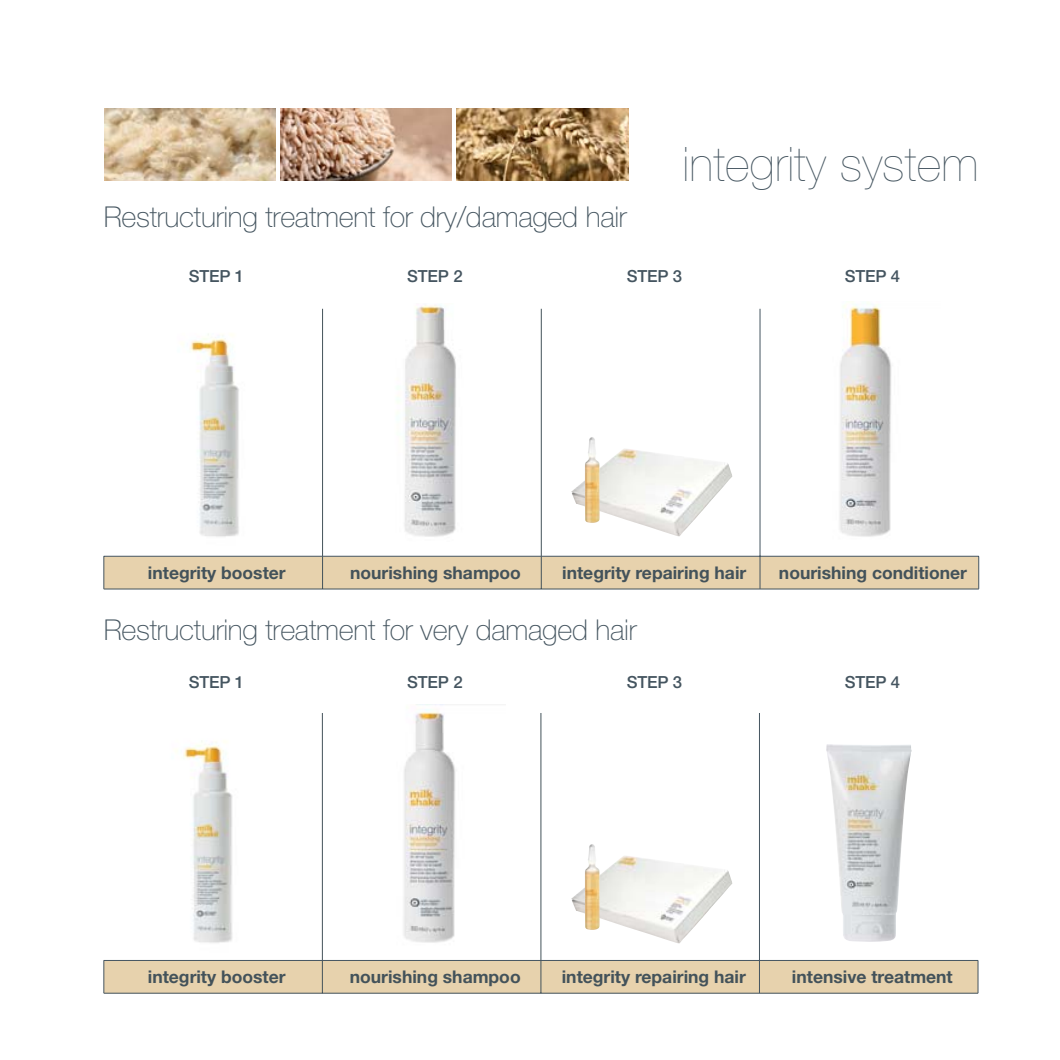
<style>
.page{position:relative;width:1060px;height:1060px;background:#fff}
.page>*{position:absolute;margin:0;border:0;box-sizing:border-box;transform-origin:0 0}
.t1{font:200 47.5px "Helvetica Neue LT Std";letter-spacing:.01em;color:#455560}
.t2{font:100 28.75px "Helvetica Neue LT Std";letter-spacing:-.01em;color:#455560}
.t3{font:700 17.5px "Helvetica Neue LT Std";color:#43525a}
.t4{font:500 16.75px "Helvetica Neue LT Std";letter-spacing:-.01em;color:#455560}
</style>
<div class="page">
<div style="left:104px;top:960px;width:873px;height:32px;background:#e7d2ad"></div>
<hr style="left:322px;top:713px;width:1px;height:247px;background:#43525a">
<hr style="left:322px;top:960px;width:1px;height:32px;background:#43525a">
<hr style="left:104px;top:992px;width:218px;height:1px;background:#43525a">
<hr style="left:540px;top:713px;width:1px;height:247px;background:#43525a">
<hr style="left:540px;top:960px;width:1px;height:32px;background:#43525a">
<hr style="left:322px;top:992px;width:655px;height:1px;background:#43525a">
<hr style="left:104px;top:959px;width:218px;height:1px;background:#455560">
<hr style="left:103px;top:960px;width:1px;height:32px;background:#455560">
<hr style="left:322px;top:959px;width:655px;height:1px;background:#455560">
<hr style="left:759px;top:960px;width:1px;height:32px;background:#455560">
<hr style="left:977px;top:960px;width:1px;height:32px;background:#455560">
<hr style="left:759px;top:713px;width:1px;height:247px;background:#455560">
<img style="left:104px;top:109px;width:171px;height:72px">
<img style="left:457px;top:109px;width:171px;height:72px">
<img style="left:280px;top:109px;width:172px;height:72px">
<div style="left:104px;top:556px;width:874px;height:32px;background:#e7d2ad"></div>
<hr style="left:322px;top:309px;width:1px;height:247px;background:#43525a">
<hr style="left:322px;top:556px;width:1px;height:32px;background:#43525a">
<hr style="left:104px;top:588px;width:218px;height:1px;background:#43525a">
<hr style="left:541px;top:309px;width:1px;height:247px;background:#43525a">
<hr style="left:541px;top:556px;width:1px;height:32px;background:#43525a">
<hr style="left:322px;top:588px;width:438px;height:1px;background:#43525a">
<hr style="left:760px;top:588px;width:218px;height:1px;background:#43525a">
<hr style="left:104px;top:555px;width:218px;height:1px;background:#455560">
<hr style="left:103px;top:556px;width:1px;height:32px;background:#455560">
<hr style="left:322px;top:555px;width:438px;height:1px;background:#455560">
<hr style="left:760px;top:555px;width:218px;height:1px;background:#455560">
<hr style="left:759px;top:556px;width:1px;height:32px;background:#455560">
<hr style="left:978px;top:556px;width:1px;height:32px;background:#455560">
<hr style="left:759px;top:309px;width:1px;height:247px;background:#455560">
<img style="left:181px;top:334px;width:58px;height:203px">
<img style="left:404px;top:305px;width:52px;height:232px">
<img style="left:839px;top:304px;width:53px;height:233px">
<img style="left:175px;top:741px;width:58px;height:202px">
<img style="left:403px;top:704px;width:53px;height:239px">
<img style="left:826px;top:744px;width:86px;height:198px">
<img style="left:571px;top:449px;width:161px;height:87px">
<img style="left:585px;top:437px;width:15px;height:86px">
<img style="left:571px;top:856px;width:161px;height:87px">
<img style="left:585px;top:844px;width:15px;height:86px">
<h2 class="t2" style="left:104px;top:206px;width:524px">Restructuring treatment for dry/damaged hair</h2>
<h1 class="t1" style="left:682px;top:147px;width:297px">integrity system</h1>
<p class="t4" style="left:189px;top:270px;width:57px">STEP 1</p>
<p class="t4" style="left:407px;top:270px;width:57px">STEP 2</p>
<p class="t4" style="left:626px;top:270px;width:57px">STEP 3</p>
<p class="t4" style="left:844px;top:270px;width:57px">STEP 4</p>
<p class="t3" style="left:148px;top:566px;width:139px">integrity booster</p>
<p class="t3" style="left:350px;top:566px;width:172px">nourishing shampoo</p>
<p class="t3" style="left:562px;top:566px;width:186px">integrity repairing hair</p>
<p class="t3" style="left:778px;top:566px;width:189px">nourishing conditioner</p>
<h2 class="t2" style="left:104px;top:620px;width:534px">Restructuring treatment for very damaged hair</h2>
<p class="t4" style="left:189px;top:675px;width:57px">STEP 1</p>
<p class="t4" style="left:407px;top:675px;width:57px">STEP 2</p>
<p class="t4" style="left:626px;top:675px;width:57px">STEP 3</p>
<p class="t4" style="left:844px;top:675px;width:57px">STEP 4</p>
<p class="t3" style="left:148px;top:970px;width:139px">integrity booster</p>
<p class="t3" style="left:350px;top:970px;width:172px">nourishing shampoo</p>
<p class="t3" style="left:561px;top:970px;width:186px">integrity repairing hair</p>
<p class="t3" style="left:791px;top:970px;width:162px">intensive treatment</p>
</div>
